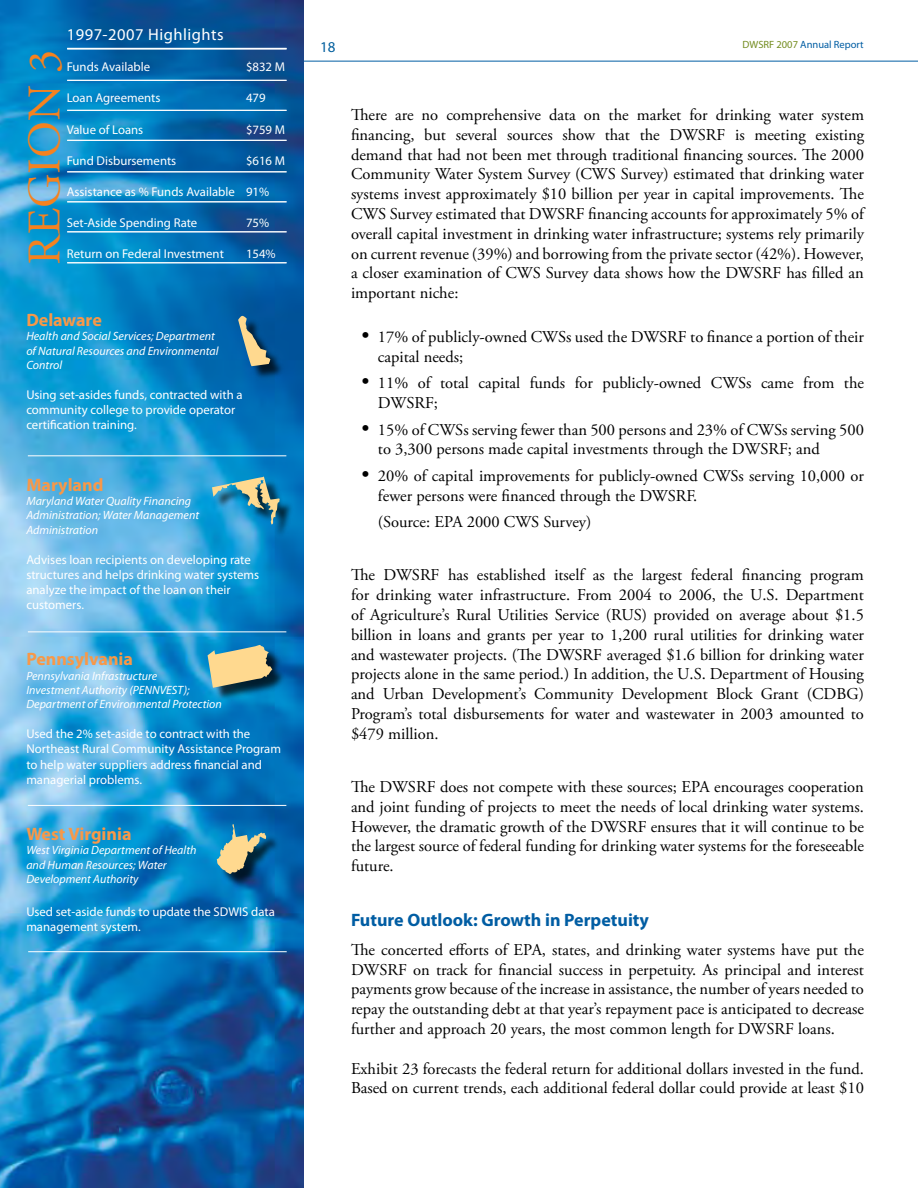
<style>
.page{position:relative;width:918px;height:1188px;background:#fff}
.page>*{position:absolute;margin:0;border:0;box-sizing:border-box;transform-origin:0 0}
.t1{font:46.5px "Adobe Garamond Pro";color:#f5821f}
.t2{font:700 18px "Myriad Pro";color:#f89848}
.t3{font:700 18px "Myriad Pro";color:#005da3}
.t4{font:16.5px/19.8px "Adobe Garamond Pro";color:#000}
.t5{font:16.5px "Myriad Pro";letter-spacing:.03em;color:#fff}
.t6{font:15px "Myriad Pro";color:#005e9d}
.t7{font:12.75px/15.3px "Myriad Pro";color:#fff}
.t8{font:italic 12px/14.4px "Myriad Pro";color:#fff}
.t9{font:10.5px "Myriad Pro";color:#005da3}
.s1{color:#738c1f}
.s2{font-size:21px}
</style>
<div class="page">
<img style="left:0;top:0;width:304px;height:1188px">
<hr style="left:304px;top:61px;width:614px;height:1px;background:#005da3">
<hr style="left:67px;top:48px;width:220px;height:1px;background:#fff">
<hr style="left:67px;top:80px;width:220px;height:1px;background:#fff">
<hr style="left:67px;top:110px;width:220px;height:1px;background:#fff">
<hr style="left:67px;top:140px;width:220px;height:1px;background:#fff">
<hr style="left:67px;top:172px;width:220px;height:1px;background:#fff">
<hr style="left:67px;top:202px;width:220px;height:1px;background:#fff">
<hr style="left:67px;top:232px;width:220px;height:1px;background:#fff">
<hr style="left:67px;top:263px;width:220px;height:1px;background:#fff">
<hr style="left:28px;top:456px;width:258px;height:1px;background:#fff">
<hr style="left:28px;top:632px;width:258px;height:1px;background:#fff">
<hr style="left:28px;top:805px;width:258px;height:1px;background:#fff">
<hr style="left:28px;top:951px;width:259px;height:1px;background:#fff">
<div style="left:240px;top:318px;width:45px;height:63px;background:#000;opacity:.75"></div>
<svg style="left:238px;top:315px;width:34px;height:51px"></svg>
<div style="left:213px;top:478px;width:81px;height:61px;background:#000;opacity:.75"></div>
<svg style="left:212px;top:476px;width:68px;height:49px"></svg>
<div style="left:209px;top:647px;width:78px;height:56px;background:#000;opacity:.75"></div>
<svg style="left:208px;top:645px;width:64px;height:43px"></svg>
<div style="left:218px;top:827px;width:63px;height:62px;background:#000;opacity:.75"></div>
<svg style="left:217px;top:824px;width:49px;height:50px"></svg>
<p class="t5" style="left:67px;top:24px;width:158px">1997-2007 Highlights</p>
<p class="t7" style="left:67px;top:59px;width:85px">Funds Available</p>
<p class="t7" style="left:246px;top:59px;width:41px">$832 M</p>
<p class="t7" style="left:67px;top:90px;width:95px">Loan Agreements</p>
<p class="t7" style="left:67px;top:121px;width:78px">Value of Loans</p>
<p class="t1" style="left:17px;top:265px;width:217px;rotate:-90deg">REGION 3</p>
<p class="t7" style="left:246px;top:90px;width:21px">479</p>
<p class="t7" style="left:246px;top:121px;width:41px">$759 M</p>
<p class="t7" style="left:67px;top:153px;width:111px">Fund Disbursements</p>
<p class="t7" style="left:246px;top:153px;width:41px">$616 M</p>
<p class="t7" style="left:67px;top:184px;width:170px">Assistance as % Funds Available</p>
<p class="t7" style="left:246px;top:184px;width:25px">91%</p>
<p class="t7" style="left:67px;top:215px;width:132px">Set-Aside Spending Rate</p>
<p class="t7" style="left:67px;top:246px;width:159px">Return on Federal Investment</p>
<p class="t7" style="left:246px;top:215px;width:25px">75%</p>
<p class="t7" style="left:246px;top:246px;width:31px">154%</p>
<p class="t2" style="left:26px;top:308px;width:77px">Delaware</p>
<p class="t8" style="left:26px;top:329px;width:194px">Health and Social Services; Department of Natural Resources and Environmental<br>Control</p>
<p class="t7" style="left:26px;top:387px;width:218px">Using set-asides funds, contracted with a community college to provide operator certification training.</p>
<p class="t2" style="left:26px;top:473px;width:79px">Maryland</p>
<p class="t8" style="left:26px;top:494px;width:174px">Maryland Water Quality Financing<br>Administration; Water Management<br>Administration</p>
<p class="t7" style="left:26px;top:551px;width:234px">Advises loan recipients on developing rate structures and helps drinking water systems analyze the impact of the loan on their customers.</p>
<p class="t2" style="left:26px;top:647px;width:108px">Pennsylvania</p>
<p class="t8" style="left:26px;top:668px;width:197px">Pennsylvania Infrastructure<br>Investment Authority (PENNVEST);<br>Department of Environmental Protection</p>
<p class="t7" style="left:26px;top:726px;width:256px">Used the 2% set-aside to contract with the Northeast Rural Community Assistance Program to help water suppliers address financial and managerial problems.</p>
<p class="t2" style="left:26px;top:822px;width:107px">West Virginia</p>
<p class="t8" style="left:26px;top:843px;width:172px">West Virginia Department of Health and Human Resources; Water<br>Development Authority</p>
<p class="t7" style="left:26px;top:904px;width:250px">Used set-aside funds to update the SDWIS data management system.</p>
<p class="t6" style="left:320px;top:37px;width:17px">18</p>
<p class="t9" style="left:742px;top:38px;width:123px"><span class="s1">DWSRF 2007</span> Annual Report</p>
<p class="t4" style="left:351px;top:105px;width:515px;text-align:justify">There are no comprehensive data on the market for drinking water system financing, but several sources show that the DWSRF is meeting existing demand that had not been met through traditional financing sources. The 2000<br>Community Water System Survey (CWS Survey) estimated that drinking water systems invest approximately $10 billion per year in capital improvements. The CWS Survey estimated that DWSRF financing accounts for approximately 5% of overall capital investment in drinking water infrastructure; systems rely primarily on current revenue (39%) and borrowing from the private sector (42%). However, a closer examination of CWS Survey data shows how the DWSRF has filled an important niche:</p>
<p class="t4" style="left:378px;top:327px;width:488px;text-indent:-16px"><span class="s2">•</span> 17% of publicly-owned CWSs used the DWSRF to finance a portion of their capital needs;</p>
<p class="t4" style="left:378px;top:374px;width:488px;text-indent:-16px"><span class="s2">•</span> 11% of total capital funds for publicly-owned CWSs came from the<br>DWSRF;</p>
<p class="t4" style="left:378px;top:420px;width:487px;text-indent:-16px"><span class="s2">•</span> 15% of CWSs serving fewer than 500 persons and 23% of CWSs serving 500 to 3,300 persons made capital investments through the DWSRF; and</p>
<p class="t4" style="left:378px;top:466px;width:487px;text-indent:-16px"><span class="s2">•</span> 20% of capital improvements for publicly-owned CWSs serving 10,000 or fewer persons were financed through the DWSRF.</p>
<p class="t4" style="left:378px;top:513px;width:215px">(Source: EPA 2000 CWS Survey)</p>
<p class="t4" style="left:351px;top:566px;width:515px;text-align:justify">The DWSRF has established itself as the largest federal financing program for drinking water infrastructure. From 2004 to 2006, the U.S. Department of Agriculture’s Rural Utilities Service (RUS) provided on average about $1.5 billion in loans and grants per year to 1,200 rural utilities for drinking water and wastewater projects. (The DWSRF averaged $1.6 billion for drinking water projects alone in the same period.) In addition, the U.S. Department of Housing and Urban Development’s Community Development Block Grant (CDBG)<br>Program’s total disbursements for water and wastewater in 2003 amounted to $479 million.</p>
<p class="t4" style="left:351px;top:777px;width:515px;text-align:justify">The DWSRF does not compete with these sources; EPA encourages cooperation and joint funding of projects to meet the needs of local drinking water systems.<br>However, the dramatic growth of the DWSRF ensures that it will continue to be the largest source of federal funding for drinking water systems for the foreseeable future.</p>
<p class="t3" style="left:351px;top:908px;width:300px">Future Outlook: Growth in Perpetuity</p>
<p class="t4" style="left:351px;top:940px;width:515px;text-align:justify">The concerted efforts of EPA, states, and drinking water systems have put the DWSRF on track for financial success in perpetuity. As principal and interest payments grow because of the increase in assistance, the number of years needed to repay the outstanding debt at that year’s repayment pace is anticipated to decrease further and approach 20 years, the most common length for DWSRF loans.</p>
<p class="t4" style="left:351px;top:1059px;width:515px">Exhibit 23 forecasts the federal return for additional dollars invested in the fund.<br>Based on current trends, each additional federal dollar could provide at least $10</p>
</div>
